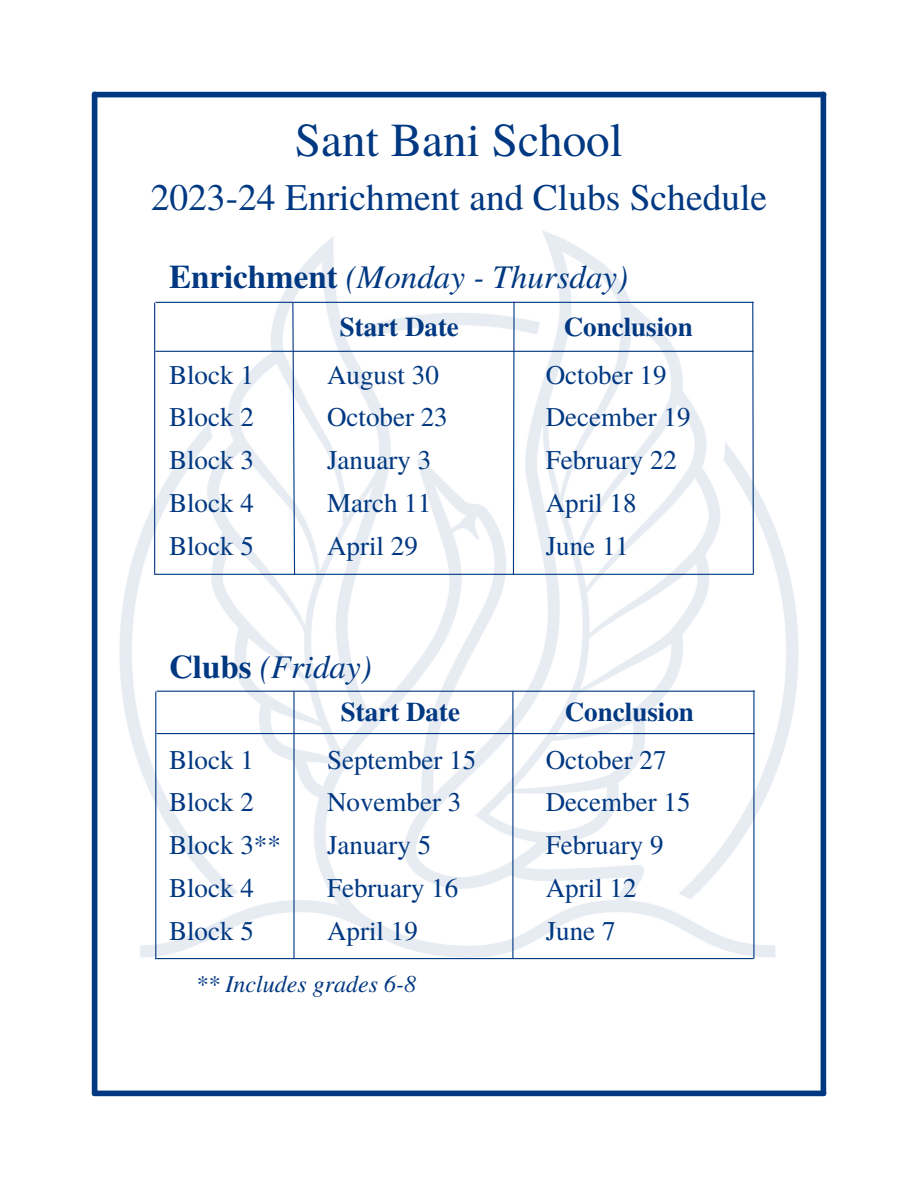
<style>
.page{position:relative;width:918px;height:1188px;background:#fff}
.page>*{position:absolute;margin:0;border:0;box-sizing:border-box;transform-origin:0 0}
.t1{font:47.25px "Te X Gyre Termes";color:#003882}
.t2{font:37.5px "Te X Gyre Termes";color:#003882}
.t3{font:italic 33px "Te X Gyre Termes";color:#003882}
.t4{font:27px "Te X Gyre Termes";color:#003882}
.t5{font:700 27px "Te X Gyre Termes";color:#003882}
.t6{font:italic 24px "Te X Gyre Termes";color:#003882}
.s1{font-weight:700;font-style:normal}
</style>
<div class="page">
<div style="left:95px;top:92px;width:729px;height:5px;background:#003882"></div>
<div style="left:95px;top:1091px;width:729px;height:5px;background:#003882"></div>
<div style="left:821px;top:94px;width:5px;height:999px;background:#003882"></div>
<div style="left:92px;top:94px;width:5px;height:999px;background:#003882"></div>
<img style="left:119px;top:230px;width:680px;height:730px">
<hr style="left:156px;top:351px;width:597px;height:1px;background:#003882">
<hr style="left:155px;top:574px;width:598px;height:1px;background:#003882">
<hr style="left:156px;top:302px;width:597px;height:1px;background:#003882">
<hr style="left:154px;top:303px;width:1px;height:271px;background:#003882">
<svg style="left:752px;top:301px;width:2px;height:274px"></svg>
<svg style="left:512px;top:301px;width:3px;height:274px"></svg>
<svg style="left:292px;top:302px;width:4px;height:273px"></svg>
<hr style="left:156px;top:958px;width:597px;height:1px;background:#003882">
<hr style="left:157px;top:691px;width:597px;height:1px;background:#003882">
<hr style="left:155px;top:692px;width:1px;height:267px;background:#003882">
<hr style="left:512px;top:692px;width:1px;height:267px;background:#003882">
<hr style="left:293px;top:692px;width:2px;height:267px;background:#003882">
<hr style="left:157px;top:733px;width:597px;height:1px;background:#003882">
<hr style="left:753px;top:691px;width:1px;height:268px;background:#003882">
<p class="t1" style="left:295px;top:106px;width:330px">Sant Bani School</p>
<p class="t2" style="left:151px;top:171px;width:618px">2023-24 Enrichment and Clubs Schedule</p>
<p class="t3" style="left:169px;top:253px;width:461px"><span class="s1">Enrichment</span> (Monday - Thursday)</p>
<p class="t4" style="left:169px;top:355px;width:86px">Block 1</p>
<p class="t4" style="left:169px;top:398px;width:86px">Block 2</p>
<p class="t4" style="left:169px;top:441px;width:86px">Block 3</p>
<p class="t4" style="left:169px;top:483px;width:86px">Block 4</p>
<p class="t4" style="left:169px;top:526px;width:86px">Block 5</p>
<p class="t5" style="left:340px;top:306px;width:121px">Start Date</p>
<p class="t5" style="left:564px;top:306px;width:131px">Conclusion</p>
<p class="t4" style="left:327px;top:355px;width:113px">August 30</p>
<p class="t4" style="left:327px;top:398px;width:122px">October 23</p>
<p class="t4" style="left:327px;top:441px;width:106px">January 3</p>
<p class="t4" style="left:327px;top:483px;width:106px">March 11</p>
<p class="t4" style="left:327px;top:526px;width:92px">April 29</p>
<p class="t4" style="left:546px;top:355px;width:122px">October 19</p>
<p class="t4" style="left:546px;top:398px;width:146px">December 19</p>
<p class="t4" style="left:546px;top:441px;width:133px">February 22</p>
<p class="t4" style="left:546px;top:483px;width:92px">April 18</p>
<p class="t4" style="left:546px;top:526px;width:85px">June 11</p>
<p class="t3" style="left:169px;top:642px;width:204px"><span class="s1">Clubs</span> (Friday)</p>
<p class="t4" style="left:169px;top:740px;width:86px">Block 1</p>
<p class="t4" style="left:169px;top:783px;width:86px">Block 2</p>
<p class="t4" style="left:169px;top:826px;width:113px">Block 3**</p>
<p class="t4" style="left:169px;top:868px;width:86px">Block 4</p>
<p class="t4" style="left:169px;top:911px;width:86px">Block 5</p>
<p class="t5" style="left:341px;top:691px;width:121px">Start Date</p>
<p class="t5" style="left:565px;top:691px;width:131px">Conclusion</p>
<p class="t4" style="left:327px;top:740px;width:151px">September 15</p>
<p class="t4" style="left:327px;top:783px;width:136px">November 3</p>
<p class="t4" style="left:327px;top:826px;width:106px">January 5</p>
<p class="t4" style="left:327px;top:868px;width:133px">February 16</p>
<p class="t4" style="left:327px;top:911px;width:92px">April 19</p>
<p class="t4" style="left:546px;top:740px;width:122px">October 27</p>
<p class="t4" style="left:546px;top:783px;width:146px">December 15</p>
<p class="t4" style="left:546px;top:826px;width:119px">February 9</p>
<p class="t4" style="left:546px;top:868px;width:92px">April 12</p>
<p class="t4" style="left:546px;top:911px;width:71px">June 7</p>
<p class="t6" style="left:196px;top:966px;width:222px">** Includes grades 6-8</p>
</div>
